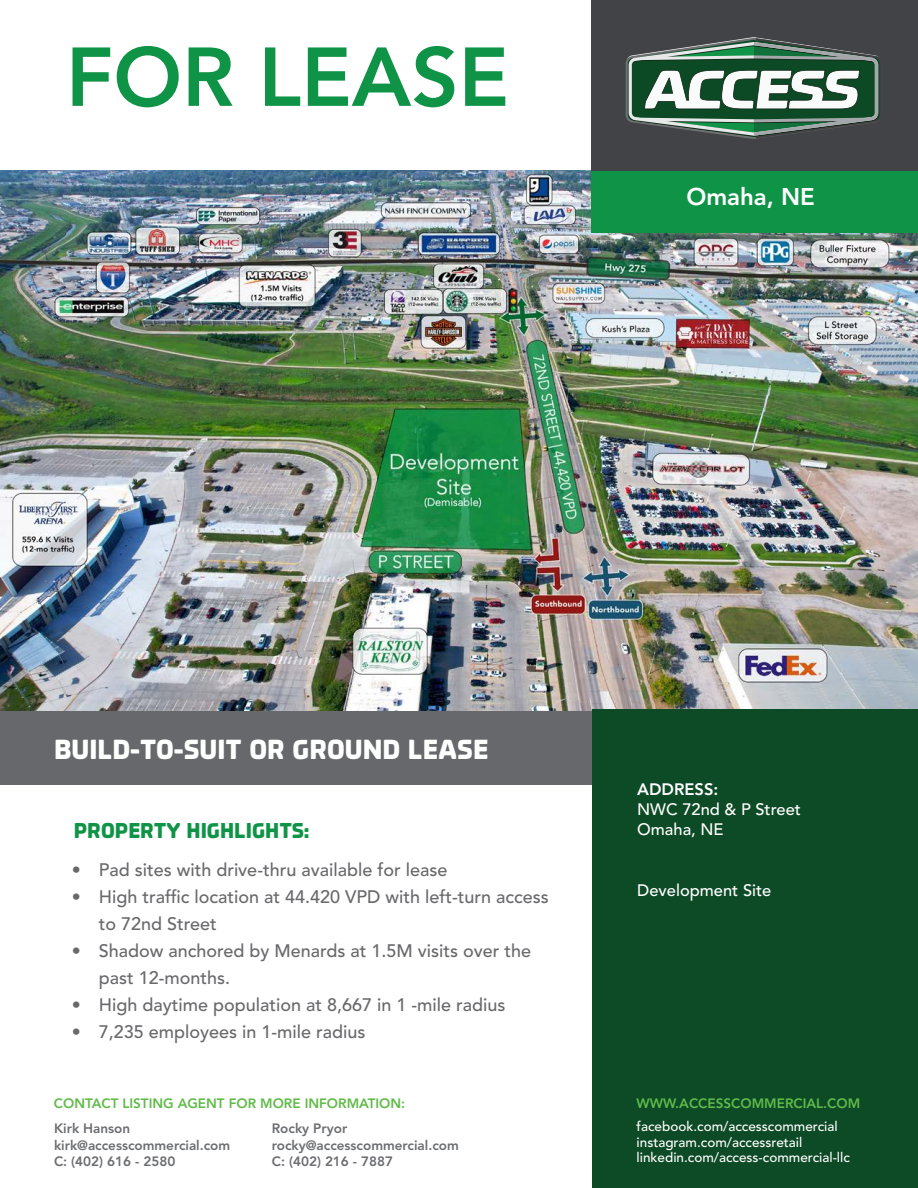
<style>
.page{position:relative;width:918px;height:1188px;background:#fff}
.page>*{position:absolute;margin:0;border:0;box-sizing:border-box;transform-origin:0 0}
.t1{font:800 82.5px "Avenir LT Std";color:#0f9447}
.t2{font:700 27px "Systopie";color:#fff}
.t3{font:800 24px "Avenir LT Std";color:#fff}
.t4{font:700 21px "Systopie";color:#0f9447}
.t5{font:500 18px/27px "Avenir LT Std";color:#69696c}
.t6{font:500 16.5px/19.8px "Avenir LT Std";color:#fff}
.t7{font:800 16.5px "Avenir LT Std";color:#fff}
.t8{font:800 13.5px/16.2px "Avenir LT Std";color:#6c6d70}
.t9{font:500 13.5px/15.8px "Avenir LT Std";color:#fff}
.t10{font:800 13.5px "Avenir LT Std";color:#60bb49}
</style>
<div class="page">
<img style="left:1px;top:170px;width:917px;height:541px">
<div style="left:591px;top:170px;width:327px;height:62px;background:#0f9447"></div>
<div style="left:592px;top:710px;width:326px;height:478px;background:#0d4a26"></div>
<div style="left:591px;top:0;width:327px;height:170px;background:#424346"></div>
<svg style="left:625px;top:37px;width:255px;height:102px"></svg>
<div style="left:1px;top:711px;width:591px;height:73px;background:#67686b"></div>
<h1 class="t1" style="left:66px;top:28px;width:445px">FOR LEASE</h1>
<h3 class="t3" style="left:686px;top:183px;width:130px">Omaha, NE</h3>
<h2 class="t2" style="left:54px;top:730px;width:436px">BUILD-TO-SUIT OR GROUND LEASE</h2>
<p class="t4" style="left:74px;top:816px;width:237px">PROPERTY HIGHLIGHTS:</p>
<p class="t5" style="left:72px;top:857px;width:377px">• Pad sites with drive-thru available for lease</p>
<p class="t5" style="left:99px;top:884px;width:452px;text-indent:-27px">• High traffic location at 44.420 VPD with left-turn access to 72nd Street</p>
<p class="t5" style="left:99px;top:938px;width:434px;text-indent:-27px">• Shadow anchored by Menards at 1.5M visits over the past 12-months.</p>
<p class="t5" style="left:72px;top:992px;width:435px">• High daytime population at 8,667 in 1 -mile radius</p>
<p class="t5" style="left:72px;top:1019px;width:295px">• 7,235 employees in 1-mile radius</p>
<p class="t10" style="left:54px;top:1095px;width:353px">CONTACT LISTING AGENT FOR MORE INFORMATION:</p>
<p class="t8" style="left:54px;top:1121px;width:178px">Kirk Hanson kirk@accesscommercial.com<br>C: (402) 616 - 2580</p>
<p class="t8" style="left:272px;top:1121px;width:189px">Rocky Pryor rocky@accesscommercial.com<br>C: (402) 216 - 7887</p>
<p class="t7" style="left:637px;top:780px;width:83px">ADDRESS:</p>
<p class="t6" style="left:637px;top:800px;width:165px">NWC 72nd &amp; P Street<br>Omaha, NE</p>
<p class="t6" style="left:637px;top:880px;width:136px">Development Site</p>
<p class="t10" style="left:637px;top:1095px;width:225px">WWW.ACCESSCOMMERCIAL.COM</p>
<p class="t9" style="left:637px;top:1119px;width:215px">facebook.com/accesscommercial instagram.com/accessretail linkedin.com/access-commercial-llc</p>
</div>
